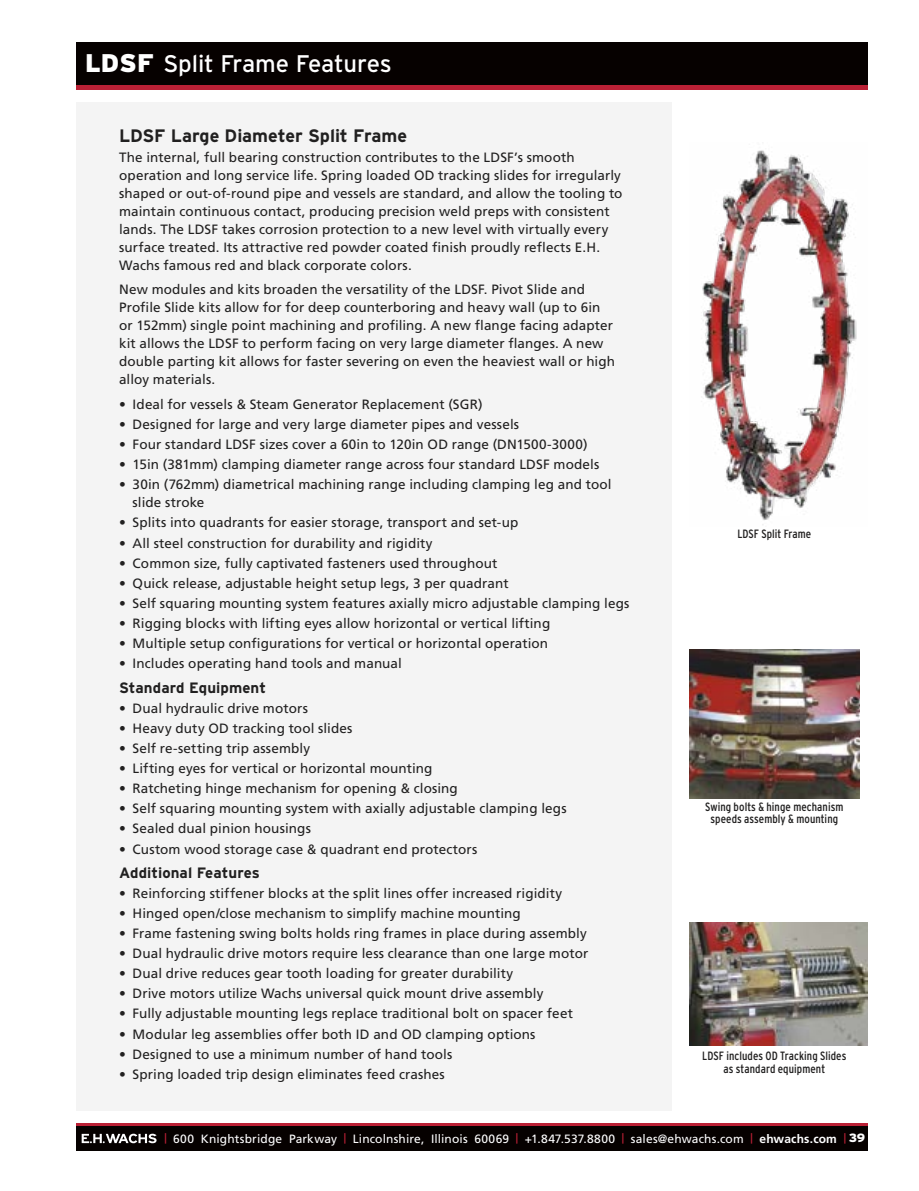
<style>
.page{position:relative;width:919px;height:1191px;background:#fff}
.page>*{position:absolute;margin:0;border:0;box-sizing:border-box;transform-origin:0 0}
.t1{font:24px "Interstate";letter-spacing:-.01em;color:#fff}
.t2{font:700 18px "Interstate";letter-spacing:-.005em;color:#212020}
.t3{font:700 15px "Interstate";letter-spacing:.005em;color:#212020}
.t4{font:13.5px/18px "Frutiger";letter-spacing:.005em;color:#212020}
.t5{font:condensed 12px/12.8px "Interstate";letter-spacing:.005em;color:#212020;text-align:center}
.t6{font:12px "Frutiger";letter-spacing:.01em;color:#fff}
.s1{font-weight:900;font-size:25.5px}
.s2{font-weight:700;font-size:10.5px;color:#ba2035}
.s3{font-weight:700}
.s4{font-family:"Interstate";font-weight:900}
</style>
<div class="page">
<div style="left:77px;top:1125px;width:790px;height:25px;background:#060100"></div>
<hr style="left:77px;top:1123px;width:790px;height:2px;background:#ba2035">
<hr style="left:77px;top:85px;width:790px;height:4px;background:#ba2035">
<svg style="left:82px;top:1133px;width:74px;height:10px"></svg>
<div style="left:77px;top:102px;width:595px;height:1008px;background:#f4f4f4"></div>
<div style="left:77px;top:43px;width:790px;height:42px;background:#060100"></div>
<img style="left:689px;top:922px;width:178px;height:124px">
<img style="left:689px;top:650px;width:170px;height:148px">
<img style="left:702px;top:150px;width:155px;height:375px">
<p class="t1" style="left:85px;top:50px;width:308px"><span class="s1">LDSF</span> Split Frame Features</p>
<h2 class="t2" style="left:119px;top:126px;width:289px">LDSF Large Diameter Split Frame</h2>
<p class="t4" style="left:119px;top:148px;width:505px">The internal, full bearing construction contributes to the LDSF’s smooth operation and long service life. Spring loaded OD tracking slides for irregularly shaped or out-of-round pipe and vessels are standard, and allow the tooling to maintain continuous contact, producing precision weld preps with consistent lands. The LDSF takes corrosion protection to a new level with virtually every surface treated. Its attractive red powder coated finish proudly reflects E.H.<br>Wachs famous red and black corporate colors.</p>
<p class="t4" style="left:119px;top:281px;width:497px">New modules and kits broaden the versatility of the LDSF. Pivot Slide and Profile Slide kits allow for for deep counterboring and heavy wall (up to 6in or 152mm) single point machining and profiling. A new flange facing adapter kit allows the LDSF to perform facing on very large diameter flanges. A new double parting kit allows for faster severing on even the heaviest wall or high alloy materials.</p>
<p class="t4" style="left:119px;top:395px;width:365px">• Ideal for vessels &amp; Steam Generator Replacement (SGR)</p>
<p class="t4" style="left:119px;top:415px;width:401px">• Designed for large and very large diameter pipes and vessels</p>
<p class="t4" style="left:119px;top:435px;width:470px">• Four standard LDSF sizes cover a 60in to 120in OD range (DN1500-3000)</p>
<p class="t4" style="left:119px;top:455px;width:481px">• 15in (381mm) clamping diameter range across four standard LDSF models</p>
<p class="t4" style="left:133px;top:476px;width:480px;text-indent:-14px">• 30in (762mm) diametrical machining range including clamping leg and tool slide stroke</p>
<p class="t4" style="left:119px;top:514px;width:401px">• Splits into quadrants for easier storage, transport and set-up</p>
<p class="t4" style="left:119px;top:534px;width:315px">• All steel construction for durability and rigidity</p>
<p class="t4" style="left:119px;top:554px;width:380px">• Common size, fully captivated fasteners used throughout</p>
<p class="t4" style="left:119px;top:574px;width:391px">• Quick release, adjustable height setup legs, 3 per quadrant</p>
<p class="t4" style="left:119px;top:594px;width:512px">• Self squaring mounting system features axially micro adjustable clamping legs</p>
<p class="t4" style="left:119px;top:614px;width:432px">• Rigging blocks with lifting eyes allow horizontal or vertical lifting</p>
<p class="t4" style="left:119px;top:634px;width:430px">• Multiple setup configurations for vertical or horizontal operation</p>
<p class="t4" style="left:119px;top:655px;width:284px">• Includes operating hand tools and manual</p>
<h3 class="t3" style="left:119px;top:679px;width:148px">Standard Equipment</h3>
<p class="t4" style="left:119px;top:699px;width:190px">• Dual hydraulic drive motors</p>
<p class="t4" style="left:119px;top:719px;width:235px">• Heavy duty OD tracking tool slides</p>
<p class="t4" style="left:119px;top:739px;width:192px">• Self re-setting trip assembly</p>
<p class="t4" style="left:119px;top:759px;width:315px">• Lifting eyes for vertical or horizontal mounting</p>
<p class="t4" style="left:119px;top:779px;width:340px">• Ratcheting hinge mechanism for opening &amp; closing</p>
<p class="t4" style="left:119px;top:799px;width:449px">• Self squaring mounting system with axially adjustable clamping legs</p>
<p class="t4" style="left:119px;top:819px;width:193px">• Sealed dual pinion housings</p>
<p class="t4" style="left:119px;top:840px;width:360px">• Custom wood storage case &amp; quadrant end protectors</p>
<h3 class="t3" style="left:119px;top:864px;width:142px">Additional Features</h3>
<p class="t4" style="left:119px;top:884px;width:444px">• Reinforcing stiffener blocks at the split lines offer increased rigidity</p>
<p class="t4" style="left:119px;top:904px;width:403px">• Hinged open/close mechanism to simplify machine mounting</p>
<p class="t4" style="left:119px;top:924px;width:469px">• Frame fastening swing bolts holds ring frames in place during assembly</p>
<p class="t4" style="left:119px;top:944px;width:470px">• Dual hydraulic drive motors require less clearance than one large motor</p>
<p class="t4" style="left:119px;top:964px;width:395px">• Dual drive reduces gear tooth loading for greater durability</p>
<p class="t4" style="left:119px;top:984px;width:426px">• Drive motors utilize Wachs universal quick mount drive assembly</p>
<p class="t4" style="left:119px;top:1004px;width:455px">• Fully adjustable mounting legs replace traditional bolt on spacer feet</p>
<p class="t4" style="left:119px;top:1025px;width:418px">• Modular leg assemblies offer both ID and OD clamping options</p>
<p class="t4" style="left:119px;top:1045px;width:335px">• Designed to use a minimum number of hand tools</p>
<p class="t4" style="left:119px;top:1065px;width:327px">• Spring loaded trip design eliminates feed crashes</p>
<p class="t5" style="left:737px;top:527px;width:75px">LDSF Split Frame</p>
<p class="t5" style="left:705px;top:800px;width:139px">Swing bolts &amp; hinge mechanism speeds assembly &amp; mounting</p>
<p class="t5" style="left:702px;top:1049px;width:145px">LDSF includes OD Tracking Slides as standard equipment</p>
<p class="t6" style="left:164px;top:1131px;width:702px"><span class="s2">|</span> 600 Knightsbridge Parkway <span class="s2">|</span> Lincolnshire, Illinois 60069 <span class="s2">|</span> +1.847.537.8800 <span class="s2">|</span> sales@ehwachs.com <span class="s2">|</span> <span class="s3">ehwachs.com</span> <span class="s2">|</span> <span class="s4">39</span></p>
</div>
